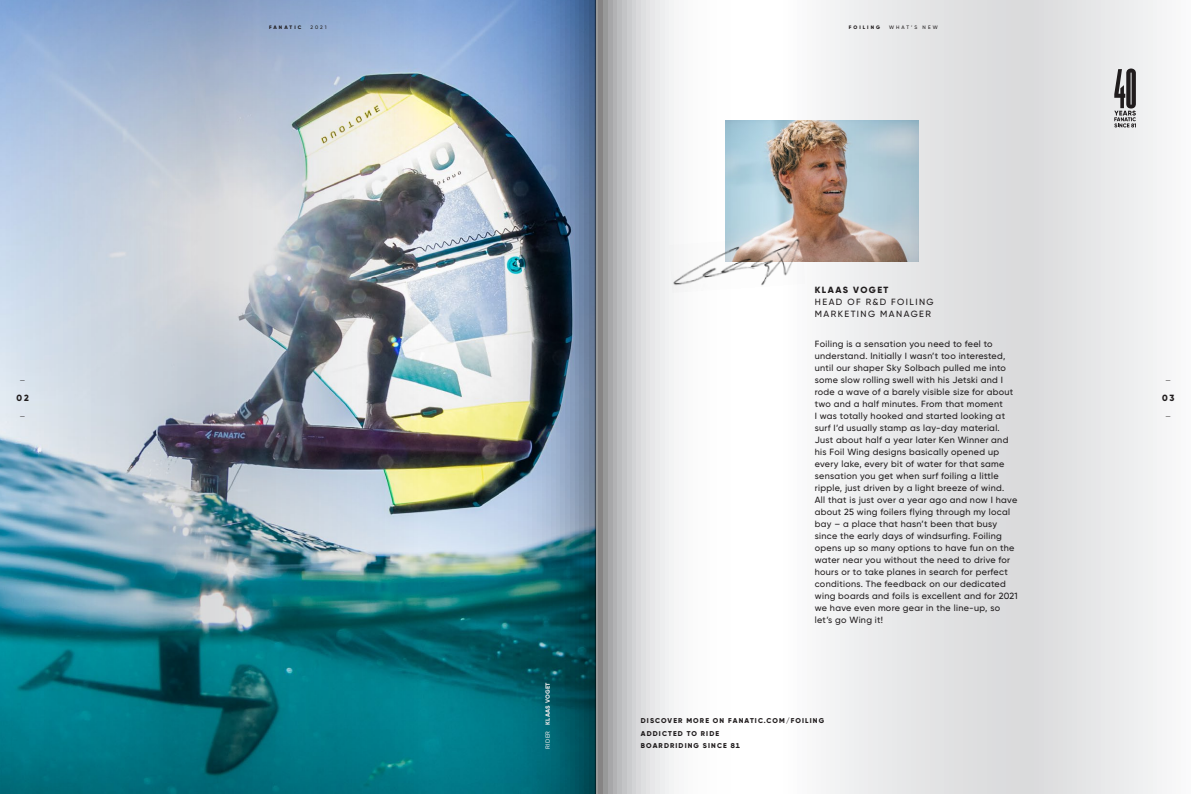
<style>
.page{position:relative;width:1191px;height:794px;background:#fff}
.page>*{position:absolute;margin:0;border:0;box-sizing:border-box;transform-origin:0 0}
.t1{font:500 9px/12px "Gilroy";letter-spacing:.035em;color:#231f20}
.t2{font:500 9px/12px "Gilroy";letter-spacing:.16em;color:#231f20}
.t3{font:800 9px "Gilroy";letter-spacing:.16em;color:#231f20}
.t4{font:300 9px "Gilroy";color:#231f20}
.t5{font:800 7px/13.7px "Gilroy";letter-spacing:.16em;color:#231f20}
.t6{font:800 6px "Gilroy";letter-spacing:.045em;color:#fff}
.t7{font:800 5px "Gilroy";letter-spacing:.41em;color:#231f20}
.t8{font:500 5px "Gilroy";letter-spacing:.4em;color:#231f20}
.s1{font-weight:500}
</style>
<div class="page">
<img style="left:0;top:0;width:595px;height:794px">
<svg style="left:595px;top:0;width:567px;height:794px"></svg>
<p class="t4" style="left:20px;top:374px;width:8px">–</p>
<p class="t3" style="left:17px;top:392px;width:14px">02</p>
<p class="t4" style="left:20px;top:410px;width:8px">–</p>
<p class="t7" style="left:269px;top:24px;width:34px">FANATIC</p>
<p class="t8" style="left:310px;top:24px;width:18px">2021</p>
<p class="t7" style="left:848px;top:24px;width:33px">FOILING</p>
<p class="t8" style="left:889px;top:24px;width:50px">WHAT’S NEW</p>
<p class="t6" style="left:544px;top:748px;width:67px;rotate:-90deg"><span class="s1">RIDER</span> KLAAS VOGET</p>
<p class="t3" style="left:815px;top:284px;width:75px">KLAAS VOGET</p>
<p class="t2" style="left:815px;top:295px;width:120px">HEAD OF R&amp;D FOILING<br>MARKETING MANAGER</p>
<p class="t1" style="left:814px;top:337px;width:204px">Foiling is a sensation you need to feel to understand. Initially I wasn’t too interested, until our shaper Sky Solbach pulled me into some slow rolling swell with his Jetski and I rode a wave of a barely visible size for about two and a half minutes. From that moment<br>I was totally hooked and started looking at surf I’d usually stamp as lay-day material.<br>Just about half a year later Ken Winner and his Foil Wing designs basically opened up every lake, every bit of water for that same sensation you get when surf foiling a little ripple, just driven by a light breeze of wind.<br>All that is just over a year ago and now I have about 25 wing foilers flying through my local bay – a place that hasn’t been that busy since the early days of windsurfing. Foiling opens up so many options to have fun on the water near you without the need to drive for hours or to take planes in search for perfect conditions. The feedback on our dedicated wing boards and foils is excellent and for 2021 we have even more gear in the line-up, so let’s go Wing it!</p>
<p class="t5" style="left:641px;top:713px;width:185px">DISCOVER MORE ON FANATIC.COM/FOILING<br>ADDICTED TO RIDE</p>
<p class="t5" style="left:641px;top:739px;width:100px">BOARDRIDING SINCE 81</p>
<p class="t4" style="left:1165px;top:374px;width:8px">–</p>
<p class="t3" style="left:1162px;top:392px;width:14px">03</p>
<p class="t4" style="left:1165px;top:410px;width:8px">–</p>
</div>
